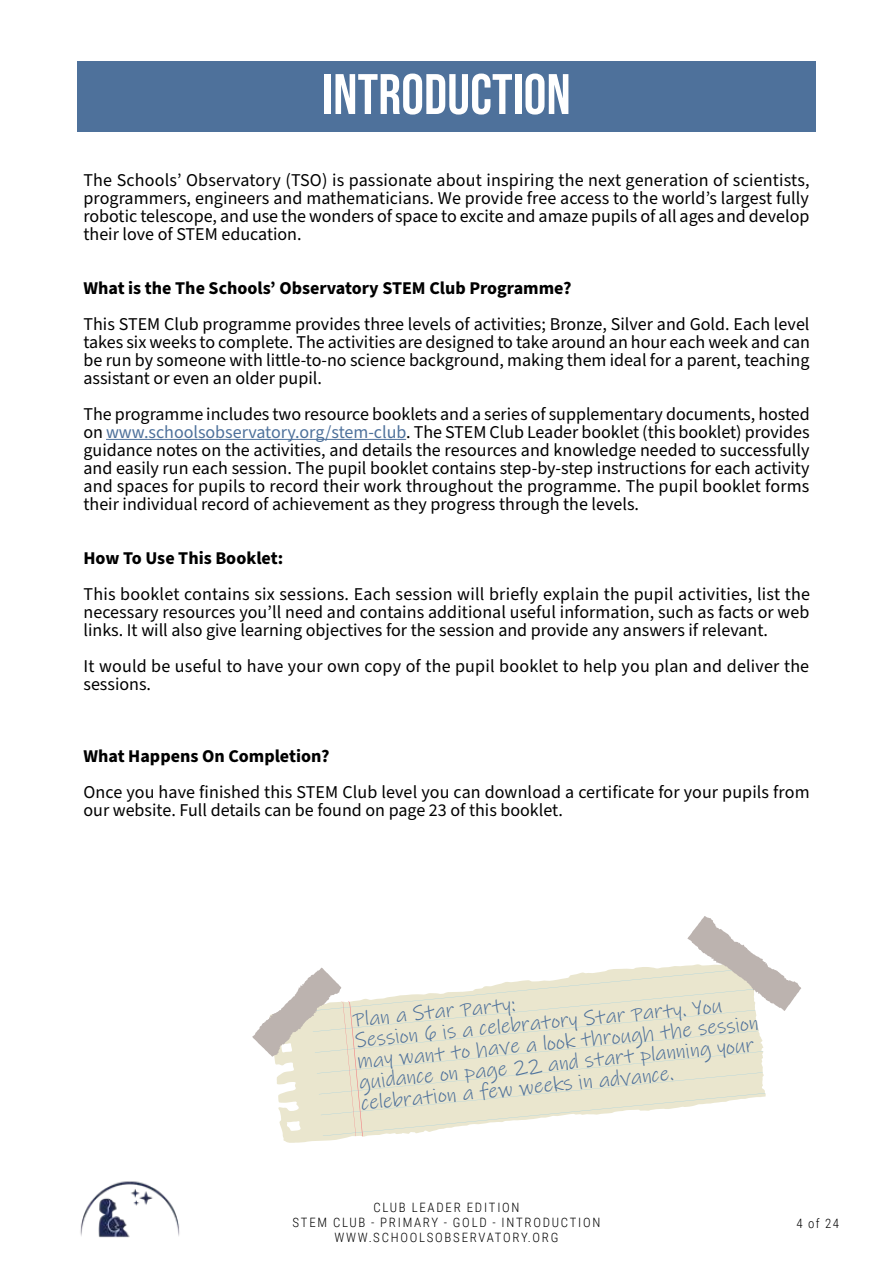
<style>
.page{position:relative;width:893px;height:1263px;background:#fff}
.page>*{position:absolute;margin:0;border:0;box-sizing:border-box;transform-origin:0 0}
.t1{font:57px "Bebas Neue";color:#fff}
.t2{font:21px/20.9px "Ink Free";color:#4e719b}
.t3{font:18px/18px "Source Sans Pro";color:#000;text-align:justify}
.t4{font:700 18px "Source Sans Pro";color:#000}
.t5{font:300 12.9px "Roboto Condensed";letter-spacing:.135em;color:#000}
.s1{color:#4e719b}
</style>
<div class="page">
<img style="left:80px;top:1181px;width:100px;height:57px">
<div style="left:77px;top:61px;width:738px;height:70px;background:#4e719b"></div>
<hr style="left:106px;top:439px;width:300px;height:1px;background:#4e719b">
<svg style="left:252px;top:916px;width:549px;height:220px"></svg>
<h1 class="t1" style="left:322px;top:62px;width:250px">INTRODUCTION</h1>
<p class="t3" style="left:83px;top:172px;width:728px">The Schools’ Observatory (TSO) is passionate about inspiring the next generation of scientists, programmers, engineers and mathematicians. We provide free access to the world’s largest fully robotic telescope, and use the wonders of space to excite and amaze pupils of all ages and develop their love of STEM education.</p>
<p class="t4" style="left:83px;top:276px;width:490px">What is the The Schools’ Observatory STEM Club Programme?</p>
<p class="t3" style="left:83px;top:316px;width:728px">This STEM Club programme provides three levels of activities; Bronze, Silver and Gold. Each level takes six weeks to complete. The activities are designed to take around an hour each week and can be run by someone with little-to-no science background, making them ideal for a parent, teaching assistant or even an older pupil.</p>
<p class="t3" style="left:83px;top:406px;width:728px">The programme includes two resource booklets and a series of supplementary documents, hosted on <span class="s1">www.schoolsobservatory.org/stem-club</span>. The STEM Club Leader booklet (this booklet) provides guidance notes on the activities, and details the resources and knowledge needed to successfully and easily run each session. The pupil booklet contains step-by-step instructions for each activity and spaces for pupils to record their work throughout the programme. The pupil booklet forms their individual record of achievement as they progress through the levels.</p>
<p class="t4" style="left:83px;top:546px;width:201px">How To Use This Booklet:</p>
<p class="t3" style="left:83px;top:586px;width:728px">This booklet contains six sessions. Each session will briefly explain the pupil activities, list the necessary resources you’ll need and contains additional useful information, such as facts or web links. It will also give learning objectives for the session and provide any answers if relevant.</p>
<p class="t3" style="left:83px;top:658px;width:727px">It would be useful to have your own copy of the pupil booklet to help you plan and deliver the sessions.</p>
<p class="t4" style="left:83px;top:744px;width:248px">What Happens On Completion?</p>
<p class="t3" style="left:83px;top:784px;width:728px">Once you have finished this STEM Club level you can download a certificate for your pupils from our website. Full details can be found on page 23 of this booklet.</p>
<p class="t2" style="left:352px;top:1008px;width:405px;rotate:-5deg">Plan a Star Party:<br>Session 6 is a celebratory Star Party. You may want to have a look through the session guidance on page 22 and start planning your celebration a few weeks in advance.</p>
<p class="t5" style="left:373px;top:1198px;width:148px">CLUB LEADER EDITION</p>
<p class="t5" style="left:292px;top:1213px;width:309px">STEM CLUB - PRIMARY - GOLD - INTRODUCTION</p>
<p class="t5" style="left:335px;top:1229px;width:225px">WWW.SCHOOLSOBSERVATORY.ORG</p>
<p class="t5" style="left:796px;top:1214px;width:44px">4 of 24</p>
</div>
